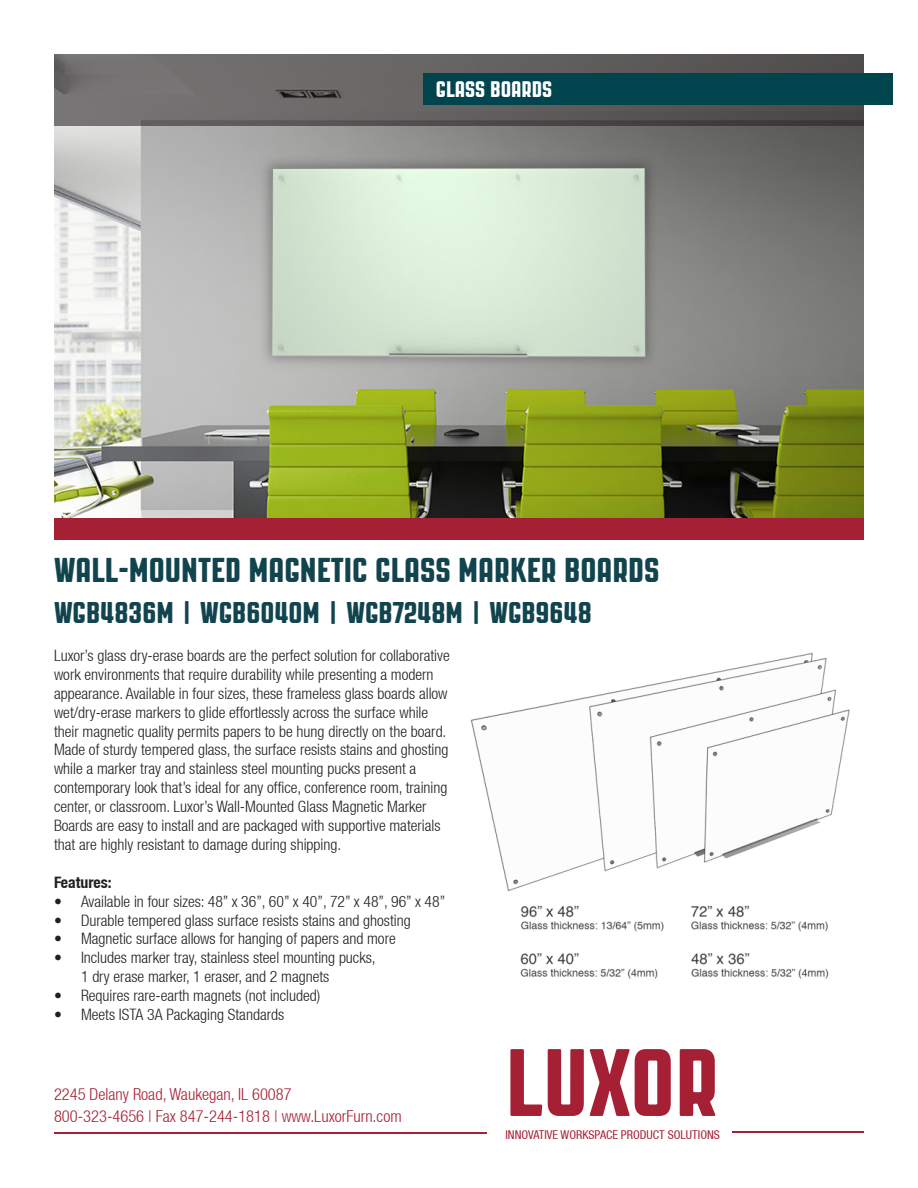
<style>
.page{position:relative;width:918px;height:1188px;background:#fff}
.page>*{position:absolute;margin:0;border:0;box-sizing:border-box;transform-origin:0 0}
.Cover_Headline_-_Col{font:34.5px "PAG Revolucion";color:#11444e}
.Small_Headline_cover{font:30px "PAG Revolucion";color:#11444e}
.Category_Bar_Headlin{font:22.5px "PAG Revolucion";color:#fff}
.Footer_Contact_info{font:300 condensed 16.5px "Helvetica Neue LT";color:#a62035}
.Description_Text{font:300 condensed 15.75px/18.9px "Helvetica Neue LT";color:#231f20}
.Description_Text-2{font:700 condensed 15.75px "Helvetica Neue LT";color:#231f20}
.t1{font:condensed 12.15px "Helvetica Neue LT";color:#a62035}
</style>
<div class="page">
<img style="left:54px;top:125px;width:810px;height:393px">
<div style="left:54px;top:518px;width:810px;height:21px;background:#a62035"></div>
<svg style="left:510px;top:1049px;width:32px;height:67px"></svg>
<svg style="left:548px;top:1049px;width:36px;height:67px"></svg>
<svg style="left:590px;top:1049px;width:81px;height:67px"></svg>
<svg style="left:680px;top:1049px;width:36px;height:67px"></svg>
<hr style="left:54px;top:1133px;width:432px;height:1px;background:#a62035">
<hr style="left:732px;top:1132px;width:132px;height:1px;background:#a62035">
<svg style="left:54px;top:54px;width:810px;height:71px;background:#636261"></svg>
<div style="left:423px;top:73px;width:470px;height:31px;background:#00444e"></div>
<img style="left:470px;top:652px;width:380px;height:327px">
<p class="Category_Bar_Headlin" style="left:436px;top:76px;width:118px">GLASS BOARDS</p>
<p class="Cover_Headline_-_Col" style="left:54px;top:551px;width:607px">WALL-MOUNTED MAGNETIC GLASS MARKER BOARDS</p>
<p class="Small_Headline_cover" style="left:54px;top:597px;width:539px">WGB4836M | WGB6040M | WGB7248M | WGB9648</p>
<p class="Description_Text" style="left:54px;top:646px;width:397px">Luxor’s glass dry-erase boards are the perfect solution for collaborative work environments that require durability while presenting a modern appearance. Available in four sizes, these frameless glass boards allow wet/dry-erase markers to glide effortlessly across the surface while their magnetic quality permits papers to be hung directly on the board.<br>Made of sturdy tempered glass, the surface resists stains and ghosting while a marker tray and stainless steel mounting pucks present a contemporary look that’s ideal for any office, conference room, training center, or classroom. Luxor’s Wall-Mounted Glass Magnetic Marker Boards are easy to install and are packaged with supportive materials that are highly resistant to damage during shipping.</p>
<p class="Description_Text-2" style="left:54px;top:873px;width:59px">Features:</p>
<p class="Description_Text" style="left:54px;top:892px;width:393px">• Available in four sizes: 48” x 36”, 60” x 40”, 72” x 48”, 96” x 48”</p>
<p class="Description_Text" style="left:54px;top:910px;width:358px">• Durable tempered glass surface resists stains and ghosting</p>
<p class="Description_Text" style="left:54px;top:929px;width:343px">• Magnetic surface allows for hanging of papers and more</p>
<p class="Description_Text" style="left:81px;top:948px;width:296px;text-indent:-27px">• Includes marker tray, stainless steel mounting pucks,<br>1 dry erase marker, 1 eraser, and 2 magnets</p>
<p class="Description_Text" style="left:54px;top:986px;width:268px">• Requires rare-earth magnets (not included)</p>
<p class="Description_Text" style="left:54px;top:1005px;width:232px">• Meets ISTA 3A Packaging Standards</p>
<p class="Footer_Contact_info" style="left:54px;top:1084px;width:239px">2245 Delany Road, Waukegan, IL 60087</p>
<p class="Footer_Contact_info" style="left:54px;top:1107px;width:349px">800-323-4656 | Fax 847-244-1818 | www.LuxorFurn.com</p>
<p class="t1" style="left:506px;top:1128px;width:216px">INNOVATIVE WORKSPACE PRODUCT SOLUTIONS</p>
</div>
